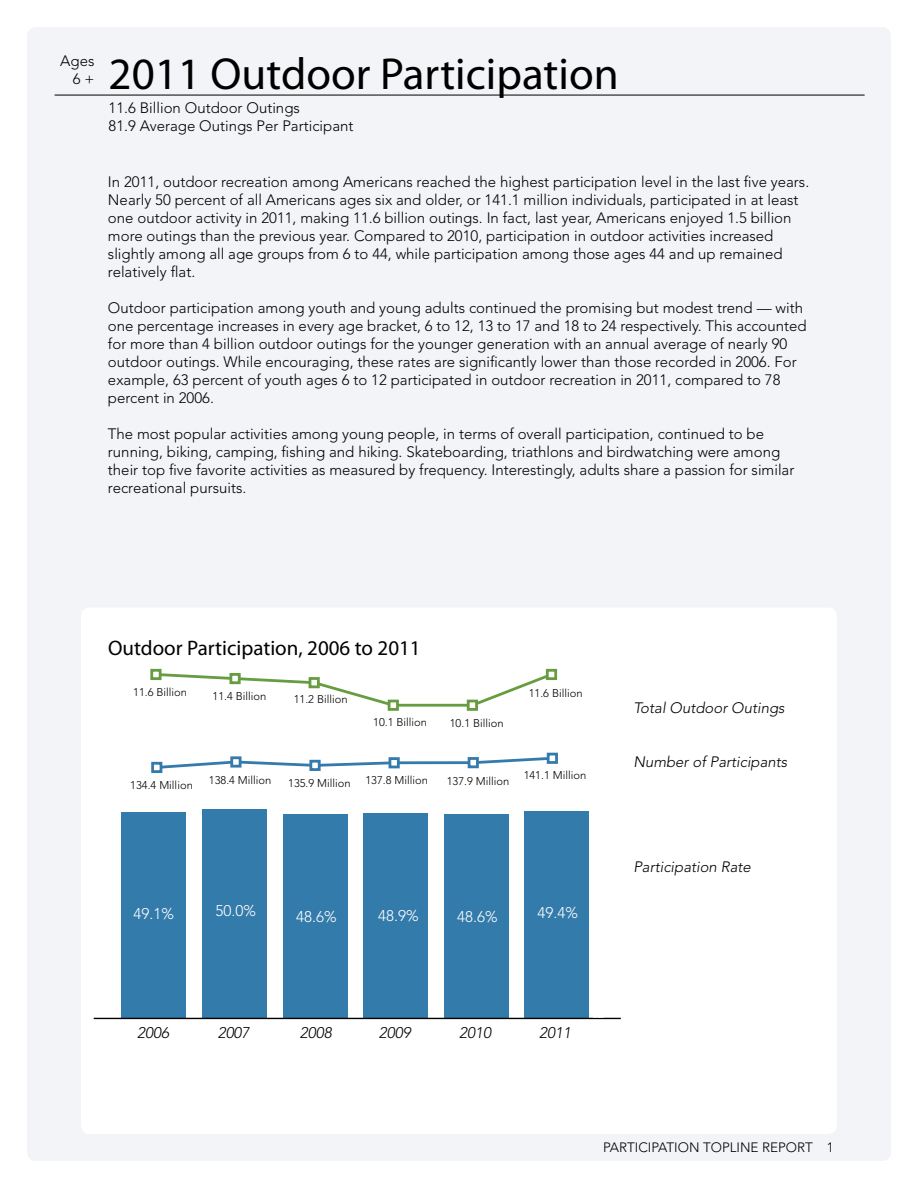
<style>
.page{position:relative;width:918px;height:1188px;background:#fff}
.page>*{position:absolute;margin:0;border:0;box-sizing:border-box;transform-origin:0 0}
.t1{font:45px "Myriad Pro";color:#000}
.t2{font:21px "Myriad Pro";color:#000}
.t3{font:300 15.3px "Avenir LT Std";color:#fff}
.t4{font:italic 300 15.3px "Avenir LT Std";color:#000}
.t5{font:300 15px/18px "Avenir LT Std";color:#000}
.t6{font:italic 300 15px "Avenir LT Std";color:#000}
.t7{font:300 13.5px "Avenir LT Std";color:#000}
.t8{font:300 11.25px "Avenir LT Std";color:#000}
</style>
<div class="page">
<div style="left:27px;top:27px;width:864px;height:1134px;background:#f3f4f8;border-radius:9px"></div>
<div style="left:81px;top:608px;width:756px;height:526px;background:#fff;border-radius:9px"></div>
<svg style="left:153px;top:673px;width:244px;height:36px"></svg>
<hr style="left:393px;top:704px;width:79px;height:3px;background:#669d41">
<svg style="left:469px;top:671px;width:86px;height:34px"></svg>
<div style="left:152px;top:670px;width:8px;height:9px;background:#fff"></div>
<div style="left:150px;top:669px;width:12px;height:11px;border:3px solid #669d41"></div>
<div style="left:231px;top:674px;width:8px;height:9px;background:#fff"></div>
<div style="left:229px;top:673px;width:12px;height:11px;border:3px solid #669d41"></div>
<div style="left:310px;top:678px;width:8px;height:9px;background:#fff"></div>
<div style="left:309px;top:677px;width:11px;height:11px;border:3px solid #669d41"></div>
<div style="left:389px;top:701px;width:8px;height:8px;background:#fff"></div>
<div style="left:388px;top:700px;width:11px;height:11px;border:3px solid #669d41"></div>
<div style="left:468px;top:701px;width:9px;height:8px;background:#fff"></div>
<div style="left:467px;top:700px;width:11px;height:11px;border:3px solid #669d41"></div>
<div style="left:547px;top:670px;width:9px;height:9px;background:#fff"></div>
<div style="left:546px;top:669px;width:11px;height:11px;border:3px solid #669d41"></div>
<svg style="left:154px;top:759px;width:243px;height:11px"></svg>
<hr style="left:394px;top:761px;width:79px;height:3px;background:#357aac">
<svg style="left:479px;top:755px;width:68px;height:9px"></svg>
<div style="left:153px;top:763px;width:8px;height:9px;background:#fff"></div>
<div style="left:151px;top:762px;width:11px;height:11px;border:3px solid #357aac"></div>
<div style="left:232px;top:758px;width:8px;height:8px;background:#fff"></div>
<div style="left:230px;top:756px;width:12px;height:12px;border:3px solid #357aac"></div>
<div style="left:311px;top:761px;width:8px;height:9px;background:#fff"></div>
<div style="left:309px;top:760px;width:12px;height:11px;border:3px solid #357aac"></div>
<div style="left:390px;top:759px;width:8px;height:8px;background:#fff"></div>
<div style="left:389px;top:757px;width:11px;height:11px;border:3px solid #357aac"></div>
<div style="left:469px;top:758px;width:8px;height:9px;background:#fff"></div>
<div style="left:468px;top:757px;width:11px;height:11px;border:3px solid #357aac"></div>
<div style="left:547px;top:753px;width:11px;height:11px;border:3px solid #357aac"></div>
<div style="left:525px;top:811px;width:64px;height:207px;background:#337bab"></div>
<div style="left:444px;top:814px;width:64px;height:204px;background:#337bab"></div>
<div style="left:363px;top:813px;width:65px;height:205px;background:#337bab"></div>
<div style="left:283px;top:814px;width:64px;height:204px;background:#337bab"></div>
<div style="left:202px;top:809px;width:65px;height:209px;background:#337bab"></div>
<div style="left:122px;top:812px;width:64px;height:206px;background:#337bab"></div>
<hr style="left:94px;top:1018px;width:526px;height:1px;background:#010101">
<hr style="left:55px;top:95px;width:810px;height:1px;background:#000">
<div style="left:593px;top:1006px;width:11px;height:12px;background:#fff;border:2px solid #fff"></div>
<p class="t5" style="left:60px;top:52px;width:36px;text-align:right">Ages<br>6 +</p>
<h1 class="t1" style="left:109px;top:46px;width:512px">2011 Outdoor Participation</h1>
<p class="t5" style="left:109px;top:99px;width:246px">11.6 Billion Outdoor Outings<br>81.9 Average Outings Per Participant</p>
<p class="t5" style="left:108px;top:173px;width:703px">I n 2011, outdoor recreation among Americans reached the highest participation level in the last five years.<br>Nearly 50 percent of all Americans ages six and older, or 141.1 million individuals, participated in at least one outdoor activity in 2011, making 11.6 billion outings. I n fact, last year, Americans enjoyed 1.5 billion more outings than the previous year. Compared to 2010, participation in outdoor activities increased slightly among all age groups from 6 to 44, while participation among those ages 44 and up remained relatively flat.</p>
<p class="t5" style="left:108px;top:299px;width:700px">Outdoor participation among youth and young adults continued the promising but modest trend — with one percentage increases in every age bracket, 6 to 12, 13 to 17 and 18 to 24 respectively. This accounted for more than 4 billion outdoor outings for the younger generation with an annual average of nearly 90 outdoor outings. While encouraging, these rates are significantly lower than those recorded in 2006. For example, 63 percent of youth ages 6 to 12 participated in outdoor recreation in 2011, compared to 78 percent in 2006.</p>
<p class="t5" style="left:108px;top:425px;width:688px">The most popular activities among young people, in terms of overall participation, continued to be running, biking, camping, fishing and hiking. Skateboarding, triathlons and birdwatching were among their top five favorite activities as measured by frequency. I nterestingly, adults share a passion for similar recreational pursuits.</p>
<h2 class="t2" style="left:108px;top:635px;width:314px">Outdoor Participation, 2006 to 2011</h2>
<p class="t8" style="left:133px;top:686px;width:55px">11.6 Billion</p>
<p class="t8" style="left:213px;top:689px;width:55px">11.4 Billion</p>
<p class="t8" style="left:294px;top:693px;width:55px">11.2 Billion</p>
<p class="t8" style="left:373px;top:715px;width:55px">10.1 Billion</p>
<p class="t8" style="left:450px;top:716px;width:55px">10.1 Billion</p>
<p class="t8" style="left:529px;top:686px;width:55px">11.6 Billion</p>
<p class="t8" style="left:130px;top:778px;width:64px">134.4 Million</p>
<p class="t8" style="left:209px;top:773px;width:64px">138.4 Million</p>
<p class="t8" style="left:288px;top:777px;width:64px">135.9 Million</p>
<p class="t8" style="left:365px;top:774px;width:64px">137.8 Million</p>
<p class="t8" style="left:447px;top:775px;width:64px">137.9 Million</p>
<p class="t8" style="left:524px;top:768px;width:64px">141.1 Million</p>
<p class="t3" style="left:133px;top:905px;width:42px">49.1%</p>
<p class="t3" style="left:216px;top:902px;width:42px">50.0%</p>
<p class="t3" style="left:296px;top:907px;width:42px">48.6%</p>
<p class="t3" style="left:378px;top:907px;width:42px">48.9%</p>
<p class="t3" style="left:457px;top:907px;width:42px">48.6%</p>
<p class="t3" style="left:538px;top:903px;width:42px">49.4%</p>
<p class="t6" style="left:633px;top:699px;width:153px">Total Outdoor Outings</p>
<p class="t6" style="left:633px;top:753px;width:155px">Number of Participants</p>
<p class="t6" style="left:633px;top:858px;width:119px">Participation Rate</p>
<p class="t4" style="left:137px;top:1024px;width:33px">2006</p>
<p class="t4" style="left:218px;top:1024px;width:33px">2007</p>
<p class="t4" style="left:300px;top:1024px;width:33px">2008</p>
<p class="t4" style="left:379px;top:1024px;width:33px">2009</p>
<p class="t4" style="left:459px;top:1024px;width:33px">2010</p>
<p class="t4" style="left:539px;top:1024px;width:33px">2011</p>
<p class="t7" style="left:603px;top:1139px;width:232px">Participation Topline Report 1</p>
</div>
